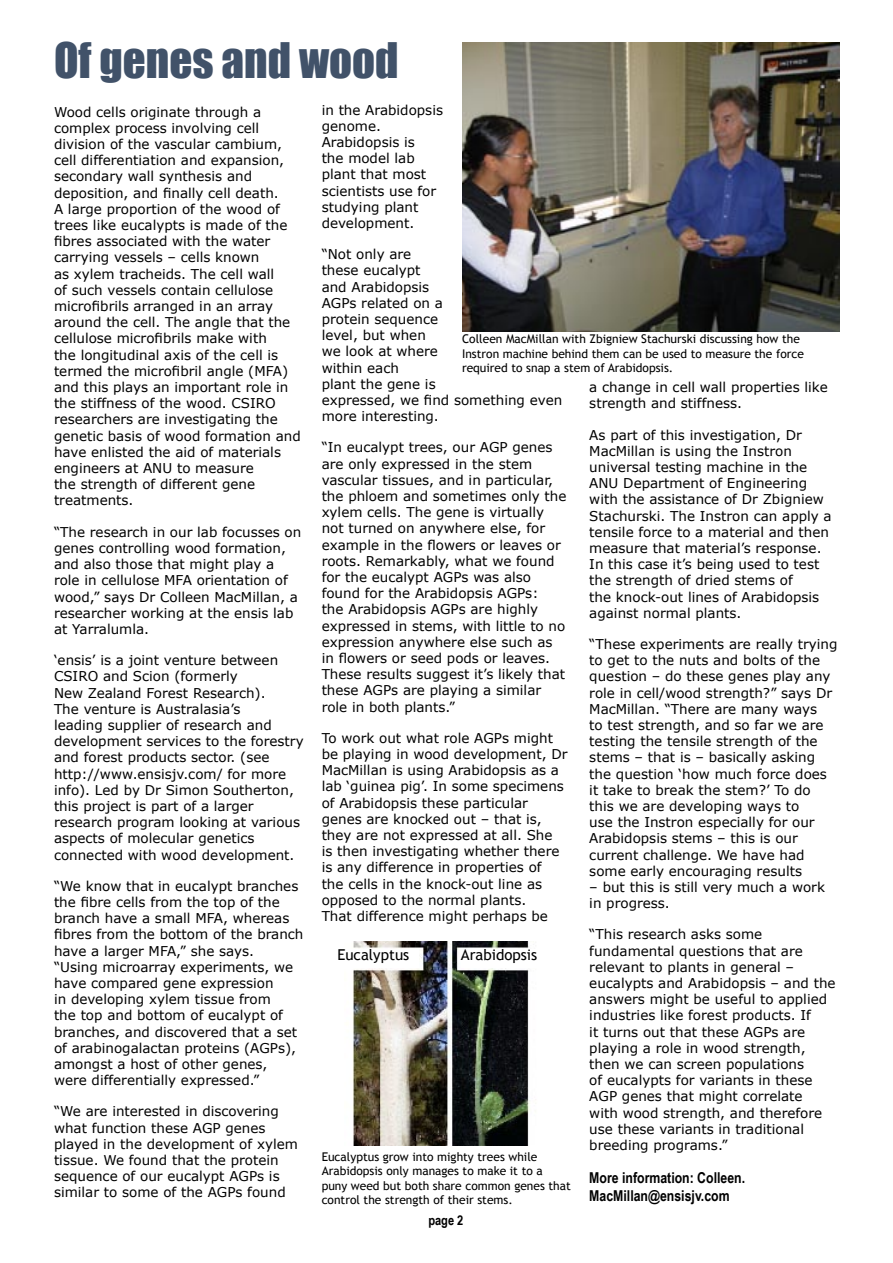
<style>
.page{position:relative;width:893px;height:1263px;background:#fff}
.page>*{position:absolute;margin:0;border:0;box-sizing:border-box;transform-origin:0 0}
.text_verdana{font:45px "Impact";color:#415269}
.text_verdana-2{font:700 15px/18px "Arial Narrow";color:#000}
.t1{font:15px "Trebuchet MS";color:#000}
.text_verdana-3{font:13.5px/16.2px "Verdana";color:#000}
.t2{font:700 13.5px "Arial Narrow";color:#000}
.t3{font:12px/14.4px "Trebuchet MS";color:#000}
</style>
<div class="page">
<img style="left:352px;top:942px;width:178px;height:204px">
<img style="left:462px;top:43px;width:377px;height:288px">
<div style="left:337px;top:949px;width:82px;height:19px;background:#fff"></div>
<div style="left:461px;top:949px;width:106px;height:19px;background:#fff"></div>
<p class="text_verdana" style="left:54px;top:26px;width:346px">Of genes and wood</p>
<p class="text_verdana-3" style="left:322px;top:101px;width:123px">in the Arabidopsis genome.<br>Arabidopsis is<br>the model lab plant that most scientists use for studying plant development.</p>
<p class="text_verdana-3" style="left:322px;top:246px;width:242px">“Not only are<br>these eucalypt<br>and Arabidopsis<br>AGPs related on a<br>protein sequence<br>level, but when<br>we look at where<br>within each<br>plant the gene is<br>expressed, we find something even more interesting.</p>
<p class="text_verdana-3" style="left:322px;top:439px;width:246px">“In eucalypt trees, our AGP genes are only expressed in the stem vascular tissues, and in particular, the phloem and sometimes only the xylem cells. The gene is virtually not turned on anywhere else, for example in the flowers or leaves or roots. Remarkably, what we found for the eucalypt AGPs was also found for the Arabidopsis AGPs:<br>the Arabidopsis AGPs are highly expressed in stems, with little to no expression anywhere else such as in flowers or seed pods or leaves.<br>These results suggest it’s likely that these AGPs are playing a similar role in both plants.”</p>
<p class="text_verdana-3" style="left:322px;top:729px;width:247px">To work out what role AGPs might be playing in wood development, Dr MacMillan is using Arabidopsis as a lab ‘guinea pig’. In some specimens of Arabidopsis these particular genes are knocked out – that is, they are not expressed at all. She<br>is then investigating whether there is any difference in properties of<br>the cells in the knock-out line as opposed to the normal plants.<br>That difference might perhaps be</p>
<p class="text_verdana-3" style="left:54px;top:103px;width:248px">Wood cells originate through a complex process involving cell division of the vascular cambium, cell differentiation and expansion, secondary wall synthesis and deposition, and finally cell death.<br>A large proportion of the wood of trees like eucalypts is made of the fibres associated with the water carrying vessels – cells known<br>as xylem tracheids. The cell wall<br>of such vessels contain cellulose microfibrils arranged in an array around the cell. The angle that the cellulose microfibrils make with<br>the longitudinal axis of the cell is termed the microfibril angle (MFA) and this plays an important role in the stiffness of the wood. CSIRO researchers are investigating the genetic basis of wood formation and have enlisted the aid of materials engineers at ANU to measure<br>the strength of different gene treatments.</p>
<p class="text_verdana-3" style="left:54px;top:523px;width:249px">“The research in our lab focusses on genes controlling wood formation, and also those that might play a role in cellulose MFA orientation of wood,” says Dr Colleen MacMillan, a researcher working at the ensis lab at Yarralumla.</p>
<p class="text_verdana-3" style="left:54px;top:652px;width:251px">‘ensis’ is a joint venture between<br>CSIRO and Scion (formerly<br>New Zealand Forest Research).<br>The venture is Australasia’s<br>leading supplier of research and development services to the forestry and forest products sector. (see http://www.ensisjv.com/ for more info). Led by Dr Simon Southerton, this project is part of a larger research program looking at various aspects of molecular genetics connected with wood development.</p>
<p class="text_verdana-3" style="left:54px;top:877px;width:251px">“We know that in eucalypt branches the fibre cells from the top of the branch have a small MFA, whereas fibres from the bottom of the branch have a larger MFA,” she says.<br>“Using microarray experiments, we have compared gene expression<br>in developing xylem tissue from<br>the top and bottom of eucalypt of branches, and discovered that a set of arabinogalactan proteins (AGPs), amongst a host of other genes, were differentially expressed.”</p>
<p class="text_verdana-3" style="left:54px;top:1103px;width:245px">“We are interested in discovering what function these AGP genes played in the development of xylem tissue. We found that the protein sequence of our eucalypt AGPs is similar to some of the AGPs found</p>
<p class="t3" style="left:462px;top:332px;width:343px">Colleen MacMillan with Zbigniew Stachurski discussing how the<br>Instron machine behind them can be used to measure the force required to snap a stem of Arabidopsis.</p>
<p class="text_verdana-3" style="left:589px;top:379px;width:240px">a change in cell wall properties like strength and stiffness.</p>
<p class="text_verdana-3" style="left:589px;top:426px;width:244px">As part of this investigation, Dr<br>MacMillan is using the Instron universal testing machine in the<br>ANU Department of Engineering with the assistance of Dr Zbigniew<br>Stachurski. The Instron can apply a tensile force to a material and then measure that material’s response.<br>In this case it’s being used to test the strength of dried stems of<br>the knock-out lines of Arabidopsis against normal plants.</p>
<p class="text_verdana-3" style="left:589px;top:635px;width:250px">“These experiments are really trying to get to the nuts and bolts of the question – do these genes play any role in cell/wood strength?” says Dr<br>MacMillan. “There are many ways<br>to test strength, and so far we are testing the tensile strength of the stems – that is – basically asking the question ‘how much force does it take to break the stem?’ To do this we are developing ways to<br>use the Instron especially for our<br>Arabidopsis stems – this is our current challenge. We have had some early encouraging results</p>
<p class="text_verdana-3" style="left:589px;top:878px;width:237px">– but this is still very much a work in progress.</p>
<p class="text_verdana-3" style="left:589px;top:926px;width:248px">“This research asks some fundamental questions that are relevant to plants in general – eucalypts and Arabidopsis – and the answers might be useful to applied industries like forest products. If<br>it turns out that these AGPs are playing a role in wood strength, then we can screen populations<br>of eucalypts for variants in these<br>AGP genes that might correlate<br>with wood strength, and therefore use these variants in traditional breeding programs.”</p>
<p class="text_verdana-2" style="left:589px;top:1168px;width:157px">More information: Colleen.<br>MacMillan@ensisjv.com</p>
<p class="t1" style="left:337px;top:946px;width:73px">Eucalyptus</p>
<p class="t1" style="left:461px;top:946px;width:78px">Arabidopsis</p>
<p class="t3" style="left:322px;top:1149px;width:251px">Eucalyptus grow into mighty trees while Arabidopsis only manages to make it to a puny weed but both share common genes that control the strength of their stems.</p>
<p class="t2" style="left:428px;top:1210px;width:37px">page 2</p>
</div>
